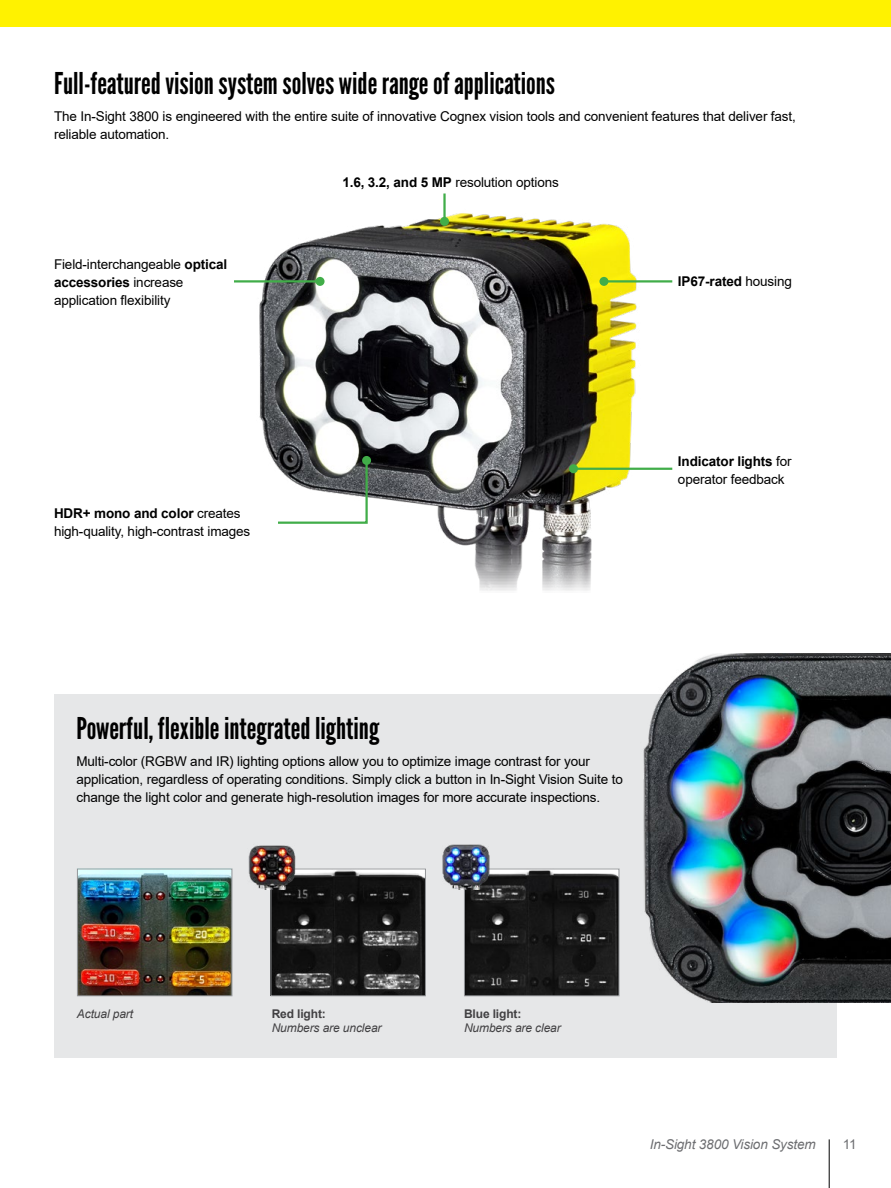
<style>
.page{position:relative;width:891px;height:1188px;background:#fff}
.page>*{position:absolute;margin:0;border:0;box-sizing:border-box;transform-origin:0 0}
.t1{font:30px "League Gothic";color:#000}
.t2{font:13.5px/18px "Arial";letter-spacing:-.01em;color:#000}
.t3{font:italic 13.5px "Arial";letter-spacing:-.01em;color:#6d6e71}
.t4{font:700 13.5px "Arial";letter-spacing:-.01em;color:#000}
.t5{font:13.5px "Arial";color:#6d6e71}
.t6{font:italic 12px "Arial";letter-spacing:-.01em;color:#414042}
.t7{font:700 12px "Arial";letter-spacing:-.01em;color:#414042}
.s1{font-weight:700}
.s2{font-weight:400}
</style>
<div class="page">
<div style="left:54px;top:694px;width:783px;height:364px;background:#e6e7e8"></div>
<img style="left:259px;top:213px;width:388px;height:378px">
<hr style="left:604px;top:280px;width:68px;height:3px;background:#41ad49">
<div style="left:599px;top:277px;width:9px;height:9px;background:#41ad49;border-radius:50%"></div>
<hr style="left:573px;top:468px;width:99px;height:2px;background:#41ad49">
<div style="left:569px;top:464px;width:9px;height:9px;background:#41ad49;border-radius:50%"></div>
<hr style="left:234px;top:280px;width:86px;height:3px;background:#41ad49">
<div style="left:316px;top:277px;width:9px;height:9px;background:#41ad49;border-radius:50%"></div>
<hr style="left:443px;top:194px;width:3px;height:27px;background:#41ad49">
<div style="left:440px;top:217px;width:9px;height:9px;background:#41ad49;border-radius:50%"></div>
<svg style="left:276px;top:458px;width:93px;height:67px"></svg>
<div style="left:362px;top:456px;width:9px;height:9px;background:#41ad49;border-radius:50%"></div>
<img style="left:273px;top:871px;width:151px;height:123px">
<div style="left:271px;top:869px;width:155px;height:127px;border:1px solid #939598"></div>
<img style="left:466px;top:871px;width:151px;height:123px">
<div style="left:464px;top:869px;width:155px;height:127px;border:1px solid #939598"></div>
<img style="left:79px;top:871px;width:151px;height:123px">
<div style="left:77px;top:869px;width:155px;height:127px;border:1px solid #939598"></div>
<img style="left:248px;top:845px;width:58px;height:45px">
<img style="left:442px;top:844px;width:55px;height:46px">
<img style="left:643px;top:653px;width:248px;height:350px">
<div style="left:0;top:0;width:891px;height:27px;background:#fff200"></div>
<hr style="left:829px;top:1139px;width:1px;height:49px;background:#000">
<h1 class="t1" style="left:54px;top:65px;width:503px">Full-featured vision system solves wide range of applications</h1>
<p class="t2" style="left:54px;top:107px;width:743px">The In-Sight 3800 is engineered with the entire suite of innovative Cognex vision tools and convenient features that deliver fast, reliable automation.</p>
<p class="t2" style="left:54px;top:255px;width:175px">Field-interchangeable <span class="s1">optical accessories</span> increase application flexibility</p>
<p class="t2" style="left:54px;top:504px;width:198px"><span class="s1">HDR+ mono and color</span> creates high-quality, high-contrast images</p>
<p class="t2" style="left:342px;top:173px;width:218px"><span class="s1">1.6, 3.2, and 5 MP</span> resolution options</p>
<p class="t4" style="left:678px;top:273px;width:116px">IP67-rated <span class="s2">housing</span></p>
<p class="t2" style="left:678px;top:452px;width:115px"><span class="s1">Indicator lights</span> for operator feedback</p>
<h1 class="t1" style="left:76px;top:710px;width:304px">Powerful, flexible integrated lighting</h1>
<p class="t2" style="left:76px;top:752px;width:548px">Multi-color (RGBW and IR) lighting options allow you to optimize image contrast for your application, regardless of operating conditions. Simply click a button in In-Sight Vision Suite to change the light color and generate high-resolution images for more accurate inspections.</p>
<p class="t6" style="left:77px;top:1006px;width:58px">Actual part</p>
<p class="t7" style="left:272px;top:1006px;width:56px">Red light:</p>
<p class="t6" style="left:272px;top:1020px;width:111px">Numbers are unclear</p>
<p class="t7" style="left:464px;top:1006px;width:59px">Blue light:</p>
<p class="t6" style="left:464px;top:1020px;width:98px">Numbers are clear</p>
<p class="t3" style="left:650px;top:1136px;width:167px">In-Sight 3800 Vision System</p>
<p class="t5" style="left:843px;top:1135px;width:15px">11</p>
</div>
